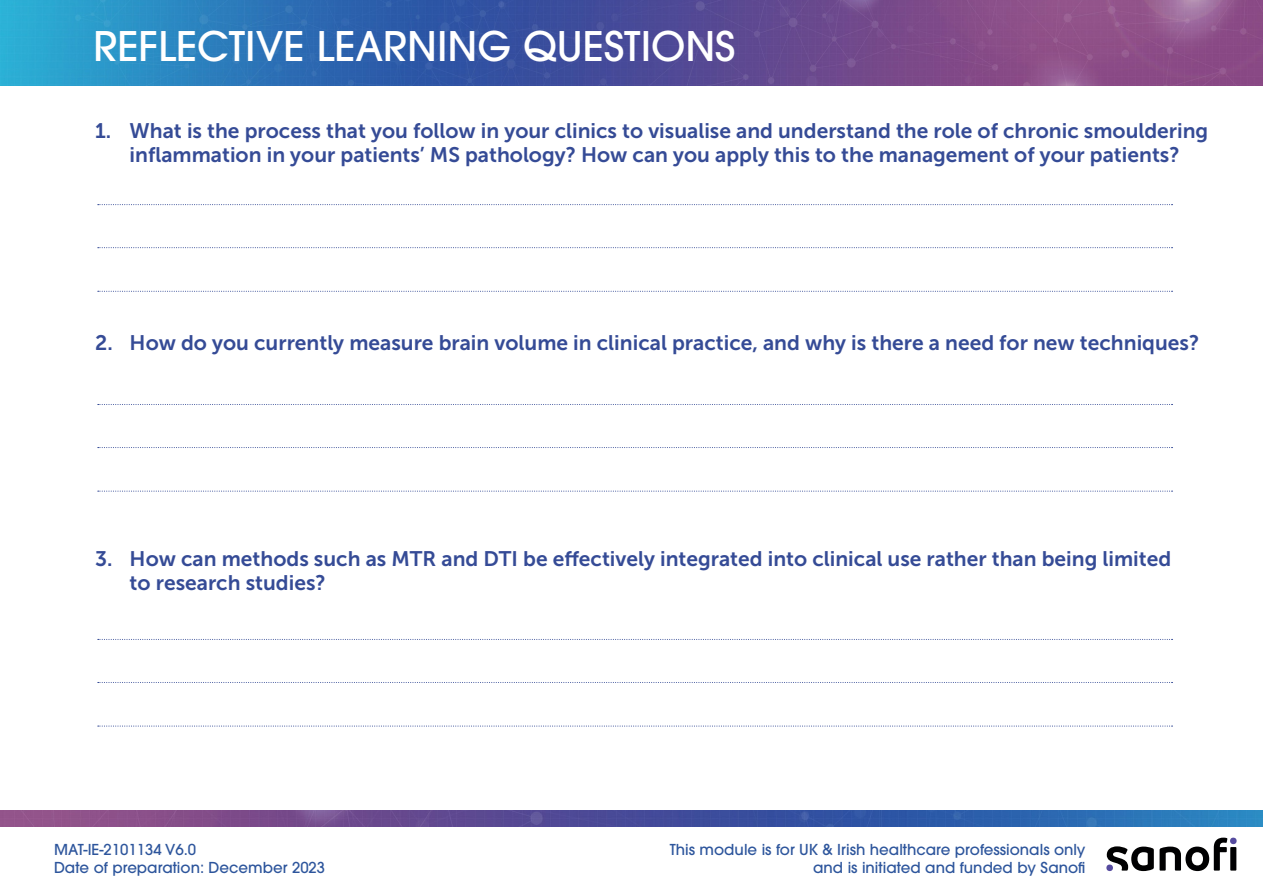
<style>
.page{position:relative;width:1263px;height:893px;background:#fff}
.page>*{position:absolute;margin:0;border:0;box-sizing:border-box;transform-origin:0 0}
.t1{font:500 40.5px "ITC Avant Garde Pro";color:#fff}
.t2{font:21px/24px "Museo Sans 700";color:#354b96;text-align:center}
.t3{font:500 15px/18px "ITC Avant Garde Pro";color:#2d559c}
</style>
<div class="page">
<img style="left:0;top:0;width:1263px;height:85px">
<svg style="left:98px;top:204px;width:1074px;height:1px"></svg>
<svg style="left:98px;top:247px;width:1074px;height:1px"></svg>
<svg style="left:98px;top:291px;width:1074px;height:1px"></svg>
<svg style="left:98px;top:404px;width:1074px;height:1px"></svg>
<svg style="left:98px;top:447px;width:1074px;height:1px"></svg>
<svg style="left:98px;top:491px;width:1074px;height:1px"></svg>
<svg style="left:98px;top:639px;width:1074px;height:1px"></svg>
<svg style="left:98px;top:682px;width:1074px;height:1px"></svg>
<svg style="left:98px;top:725px;width:1074px;height:2px"></svg>
<svg style="left:1107px;top:838px;width:129px;height:33px"></svg>
<img style="left:0;top:810px;width:1263px;height:16px">
<p class="t1" style="left:93px;top:20px;width:644px">REFLECTIVE LEARNING QUESTIONS</p>
<p class="t2" style="left:95px;top:119px;width:1115px">1. What is the process that you follow in your clinics to visualise and understand the role of chronic smouldering inflammation in your patients’ MS pathology? How can you apply this to the management of your patients?</p>
<p class="t2" style="left:95px;top:331px;width:1105px">2. How do you currently measure brain volume in clinical practice, and why is there a need for new techniques?</p>
<p class="t2" style="left:130px;top:547px;width:1043px;text-align:left;text-indent:-35px">3. How can methods such as MTR and DTI be effectively integrated into clinical use rather than being limited to research studies?</p>
<p class="t3" style="left:54px;top:840px;width:273px">MAT-IE-2101134 V6.0<br>Date of preparation: December 2023</p>
<p class="t3" style="left:670px;top:840px;width:417px">This module is for UK &amp; Irish healthcare professionals only</p>
<p class="t3" style="left:813px;top:858px;width:274px">and is initiated and funded by Sanofi</p>
</div>
